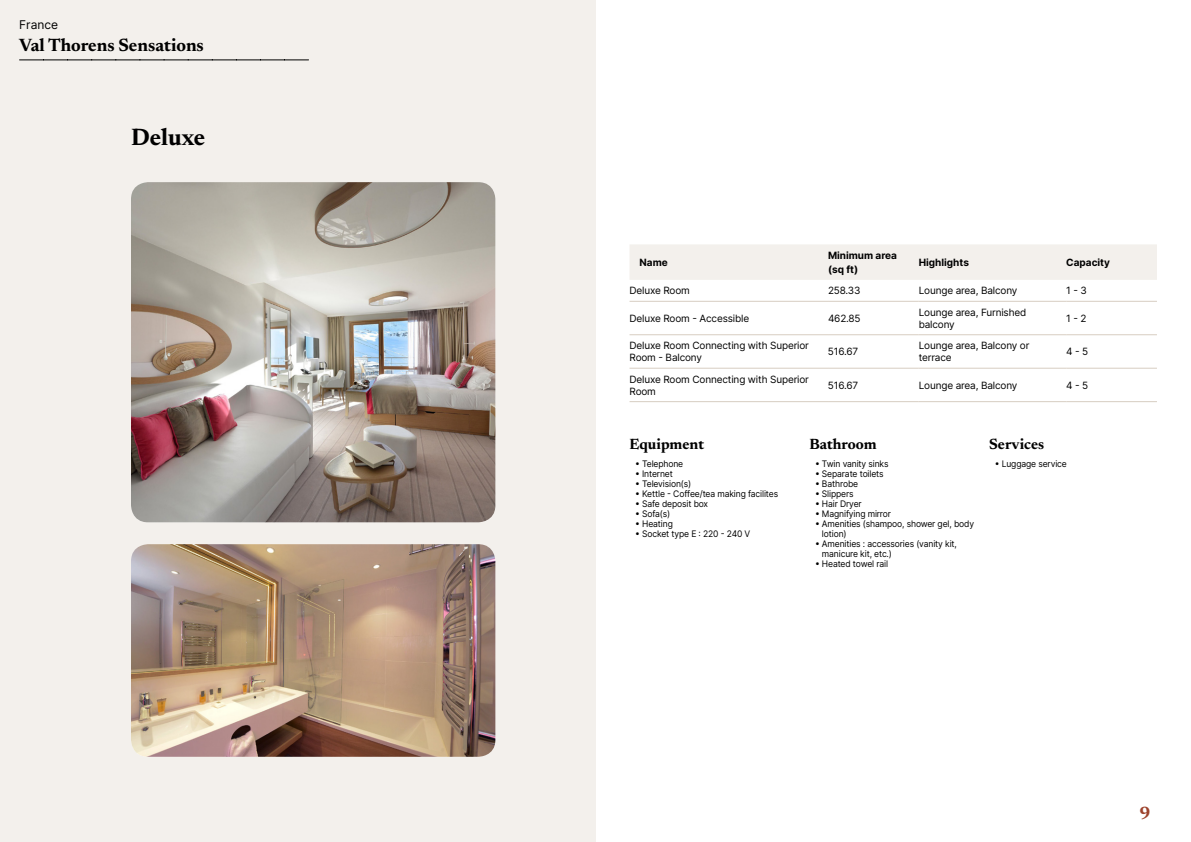
<style>
.page{position:relative;width:1191px;height:842px;background:#fff}
.page>*{position:absolute;margin:0;border:0;box-sizing:border-box;transform-origin:0 0}
.t1{font:700 24px "Newsreader 24 pt";color:#000}
.t2{font:700 18px "Newsreader 24 pt";color:#000}
.t3{font:700 18px "Newsreader 24 pt";color:#9d432c}
.t4{font:700 15px "Newsreader 24 pt";color:#000}
.t5{font:12px "Inter";color:#000}
.t6{font:10px/12px "Inter";letter-spacing:-.015em;color:#000}
.t7{font:700 10px/14px "Inter";color:#000}
.t8{font:9px/10px "Inter";letter-spacing:-.015em;color:#000;scale:.95 1}
</style>
<div class="page">
<div style="left:0;top:0;width:595px;height:842px;background:#f3f0ec"></div>
<img style="left:131px;top:182px;width:364px;height:340px">
<img style="left:131px;top:544px;width:364px;height:213px">
<svg style="left:20px;top:60px;width:288px;height:1px"></svg>
<div style="left:630px;top:244px;width:527px;height:36px;background:#f3f0ec"></div>
<hr style="left:629px;top:301px;width:199px;height:1px;background:#d7cdc1">
<hr style="left:828px;top:301px;width:90px;height:1px;background:#d7cdc1">
<hr style="left:918px;top:301px;width:148px;height:1px;background:#d7cdc1">
<hr style="left:1066px;top:301px;width:91px;height:1px;background:#d7cdc1">
<hr style="left:629px;top:334px;width:199px;height:1px;background:#d7cdc1">
<hr style="left:828px;top:334px;width:90px;height:1px;background:#d7cdc1">
<hr style="left:918px;top:334px;width:148px;height:1px;background:#d7cdc1">
<hr style="left:1066px;top:334px;width:91px;height:1px;background:#d7cdc1">
<hr style="left:629px;top:368px;width:199px;height:1px;background:#d7cdc1">
<hr style="left:828px;top:368px;width:90px;height:1px;background:#d7cdc1">
<hr style="left:918px;top:368px;width:148px;height:1px;background:#d7cdc1">
<hr style="left:1066px;top:368px;width:91px;height:1px;background:#d7cdc1">
<hr style="left:629px;top:401px;width:199px;height:1px;background:#d7cdc1">
<hr style="left:828px;top:401px;width:90px;height:1px;background:#d7cdc1">
<hr style="left:918px;top:401px;width:148px;height:1px;background:#d7cdc1">
<hr style="left:1066px;top:401px;width:91px;height:1px;background:#d7cdc1">
<h3 class="t5" style="left:19px;top:15px;width:40px">France</h3>
<h2 class="t2" style="left:19px;top:32px;width:186px">Val Thorens Sensations</h2>
<h1 class="t1" style="left:131px;top:120px;width:76px">Deluxe</h1>
<p class="t7" style="left:639px;top:255px;width:30px">Name</p>
<p class="t7" style="left:828px;top:248px;width:70px">Minimum area (sq ft)</p>
<p class="t7" style="left:918px;top:255px;width:52px">Highlights</p>
<p class="t7" style="left:1066px;top:255px;width:45px">Capacity</p>
<p class="t6" style="left:629px;top:284px;width:62px">Deluxe Room</p>
<p class="t6" style="left:828px;top:284px;width:34px">258.33</p>
<p class="t6" style="left:918px;top:284px;width:100px">Lounge area, Balcony</p>
<p class="t6" style="left:1066px;top:284px;width:22px">1 - 3</p>
<p class="t6" style="left:629px;top:312px;width:121px">Deluxe Room - Accessible</p>
<p class="t6" style="left:828px;top:312px;width:34px">462.85</p>
<p class="t6" style="left:918px;top:306px;width:109px">Lounge area, Furnished balcony</p>
<p class="t6" style="left:1066px;top:312px;width:22px">1 - 2</p>
<p class="t6" style="left:629px;top:339px;width:181px">Deluxe Room Connecting with Superior<br>Room - Balcony</p>
<p class="t6" style="left:828px;top:345px;width:32px">516.67</p>
<p class="t6" style="left:918px;top:339px;width:112px">Lounge area, Balcony or terrace</p>
<p class="t6" style="left:1066px;top:345px;width:24px">4 - 5</p>
<p class="t6" style="left:629px;top:373px;width:181px">Deluxe Room Connecting with Superior<br>Room</p>
<p class="t6" style="left:828px;top:379px;width:32px">516.67</p>
<p class="t6" style="left:918px;top:379px;width:100px">Lounge area, Balcony</p>
<p class="t6" style="left:1066px;top:379px;width:24px">4 - 5</p>
<h3 class="t4" style="left:629px;top:433px;width:76px">Equipment</h3>
<p class="t8" style="left:635px;top:458px;width:52px">• Telephone</p>
<p class="t8" style="left:635px;top:468px;width:41px">• Internet</p>
<p class="t8" style="left:635px;top:478px;width:61px">• Television(s)</p>
<p class="t8" style="left:635px;top:488px;width:152px">• Kettle - Coffee/tea making facilites</p>
<p class="t8" style="left:635px;top:498px;width:78px">• Safe deposit box</p>
<p class="t8" style="left:635px;top:508px;width:39px">• Sofa(s)</p>
<p class="t8" style="left:635px;top:518px;width:41px">• Heating</p>
<p class="t8" style="left:635px;top:528px;width:123px">• Socket type E : 220 - 240 V</p>
<h3 class="t4" style="left:809px;top:433px;width:69px">Bathroom</h3>
<p class="t8" style="left:815px;top:458px;width:79px">• Twin vanity sinks</p>
<p class="t8" style="left:815px;top:468px;width:74px">• Separate toilets</p>
<p class="t8" style="left:815px;top:478px;width:47px">• Bathrobe</p>
<p class="t8" style="left:815px;top:488px;width:42px">• Slippers</p>
<p class="t8" style="left:815px;top:498px;width:51px">• Hair Dryer</p>
<p class="t8" style="left:815px;top:508px;width:82px">• Magnifying mirror</p>
<p class="t8" style="left:822px;top:518px;width:162px;text-indent:-7px">• Amenities (shampoo, shower gel, body lotion)</p>
<p class="t8" style="left:822px;top:538px;width:144px;text-indent:-7px">• Amenities : accessories (vanity kit, manicure kit, etc.)</p>
<p class="t8" style="left:815px;top:558px;width:78px">• Heated towel rail</p>
<h3 class="t4" style="left:989px;top:433px;width:57px">Services</h3>
<p class="t8" style="left:994px;top:458px;width:77px">• Luggage service</p>
<h2 class="t3" style="left:1139px;top:800px;width:13px">9</h2>
</div>
